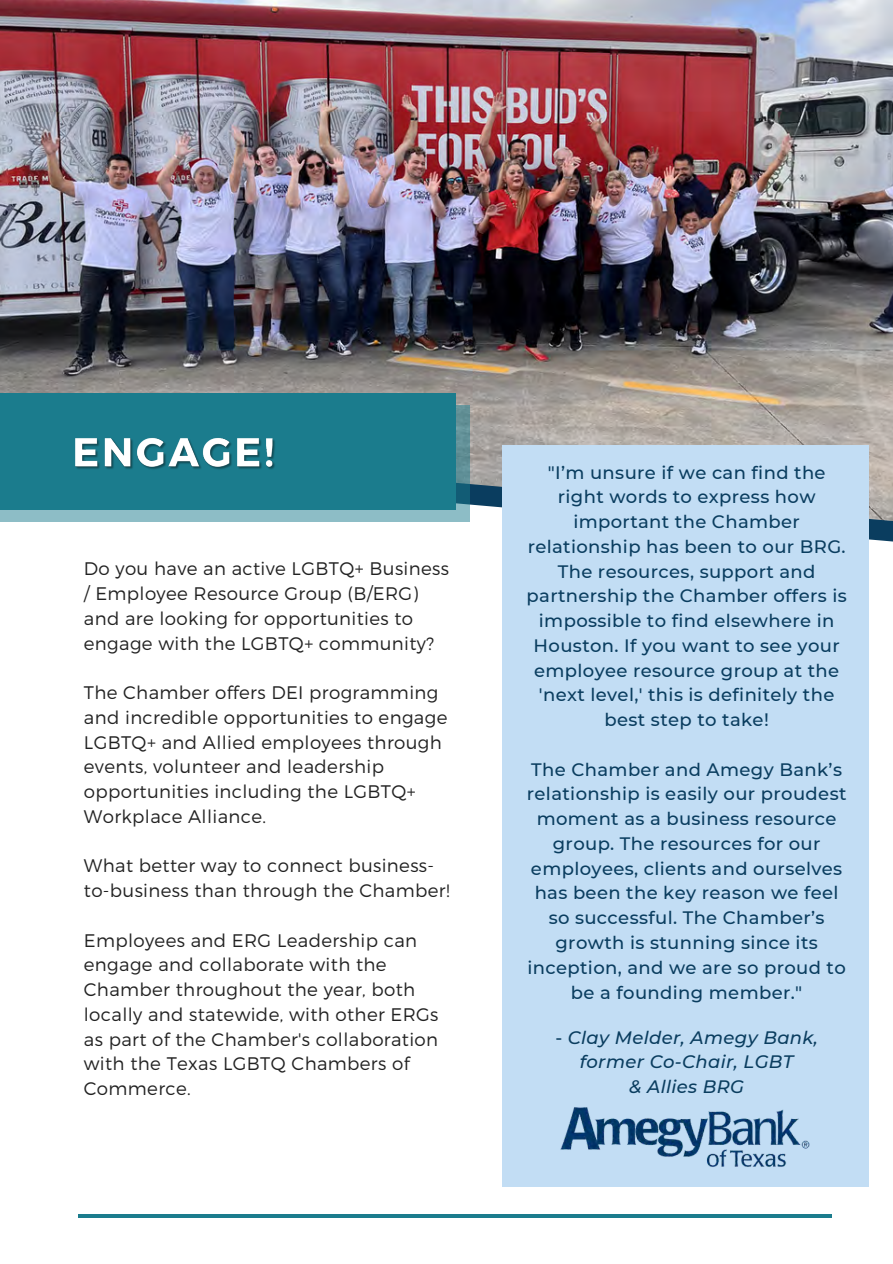
<style>
.page{position:relative;width:893px;height:1264px;background:#fff}
.page>*{position:absolute;margin:0;border:0;box-sizing:border-box;transform-origin:0 0}
.t1{font:300 18.15px/24.8px "Montserrat";letter-spacing:.02em;color:#222}
.t2{font:500 18px/24.8px "Montserrat";letter-spacing:.02em;color:#0a3d5f;text-align:center}
.t3{font:italic 500 18px "Montserrat";letter-spacing:.02em;color:#0a3d5f}
.s1{font-style:normal}
</style>
<div class="page">
<img style="left:0;top:0;width:892px;height:521px">
<div style="left:0;top:393px;width:455px;height:116px;background:#1b7c8d"></div>
<div style="left:0;top:405px;width:469px;height:116px;background:#1b7c8d"></div>
<hr style="left:78px;top:1214px;width:753px;height:3px;background:#1b7c8d">
<div style="left:502px;top:445px;width:366px;height:742px;background:#c2ddf4"></div>
<img style="left:560px;top:1107px;width:250px;height:60px">
<img style="left:75px;top:438px;width:200px;height:31px">
<p class="t1" style="left:84px;top:555px;width:366px">Do you have an active LGBTQ+ Business / Employee Resource Group (B/ERG) and are looking for opportunities to engage with the LGBTQ+ community?</p>
<p class="t1" style="left:84px;top:679px;width:365px">The Chamber offers DEI programming and incredible opportunities to engage LGBTQ+ and Allied employees through events, volunteer and leadership opportunities including the LGBTQ+ Workplace Alliance.</p>
<p class="t1" style="left:84px;top:852px;width:367px">What better way to connect business&shy;to-business than through the Chamber!</p>
<p class="t1" style="left:84px;top:926px;width:356px">Employees and ERG Leadership can engage and collaborate with the<br>Chamber throughout the year, both locally and statewide, with other ERGs as part of the Chamber's collaboration with the Texas LGBTQ Chambers of<br>Commerce.</p>
<p class="t2" style="left:526px;top:459px;width:322px">"I’m unsure if we can find the right words to express how important the Chamber relationship has been to our BRG.<br>The resources, support and partnership the Chamber offers is impossible to find elsewhere in<br>Houston. If you want to see your employee resource group at the 'next level,' this is definitely the best step to take!</p>
<p class="t2" style="left:526px;top:756px;width:321px">The Chamber and Amegy Bank’s relationship is easily our proudest moment as a business resource group. The resources for our employees, clients and ourselves has been the key reason we feel so successful. The Chamber’s growth is stunning since its inception, and we are so proud to be a founding member."</p>
<p class="t3" style="left:555px;top:1026px;width:264px"><span class="s1">-</span> Clay Melder, Amegy Bank,</p>
<p class="t3" style="left:579px;top:1050px;width:215px">former Co-Chair, LGBT</p>
<p class="t3" style="left:629px;top:1075px;width:116px">&amp; Allies BRG</p>
</div>
